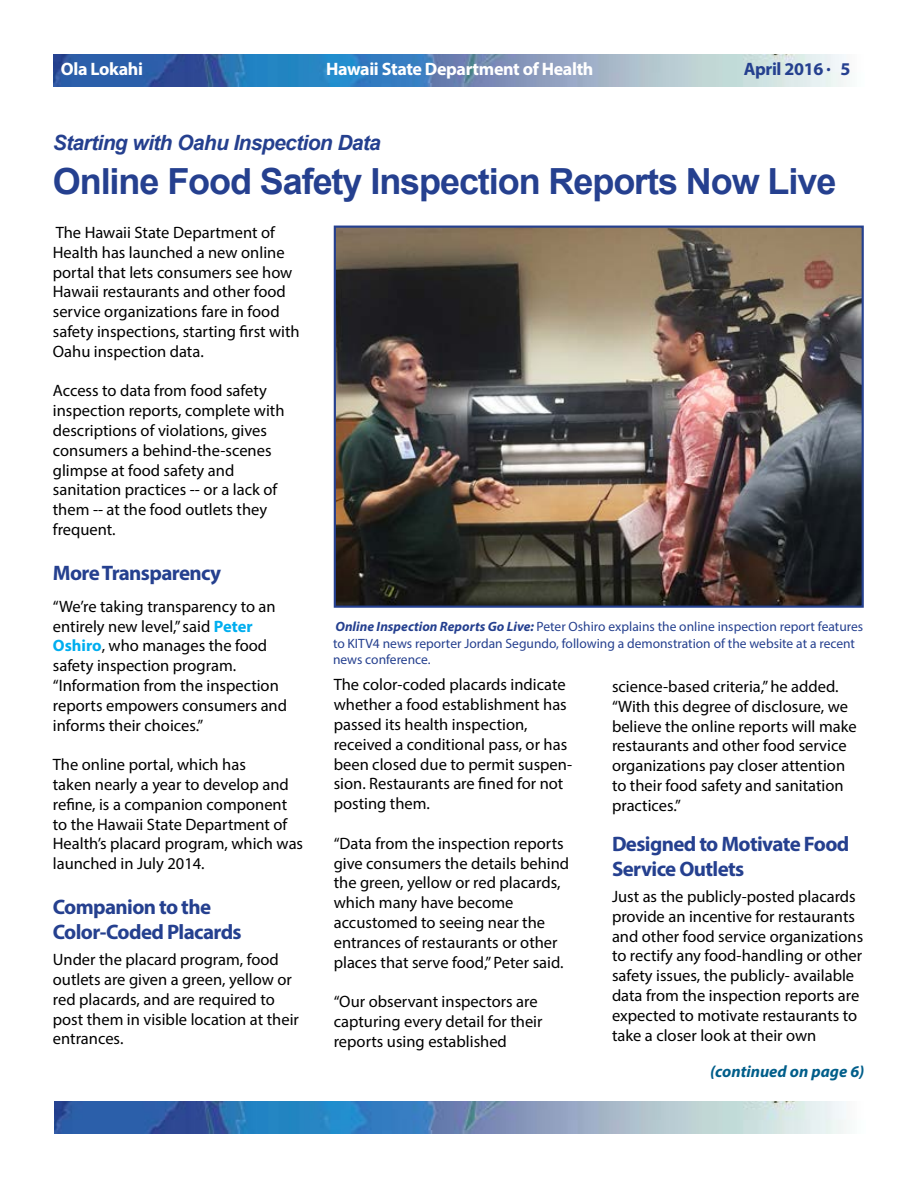
<style>
.page{position:relative;width:918px;height:1188px;background:#fff}
.page>*{position:absolute;margin:0;border:0;box-sizing:border-box;transform-origin:0 0}
.t1{font:700 36px "Arial";letter-spacing:-.03em;color:#25408f}
.t2{font:700 21px/25.2px "Myriad Pro";letter-spacing:-.03em;color:#25408f}
.t3{font:italic 700 21px "Arial";letter-spacing:-.03em;color:#25408f}
.t4{font:700 18px "Myriad Pro";letter-spacing:-.02em;color:#fff}
.t5{font:700 18px "Myriad Pro";letter-spacing:-.02em;color:#25408f}
.t6{font:16.5px/19.8px "Myriad Pro";color:#000}
.t7{font:italic 700 16.5px "Myriad Pro";color:#005e8a}
.t8{font:13.5px/16.2px "Myriad Pro";color:#25408f}
.s1{font-weight:700;color:#00aeef}
.s2{font-weight:700;font-style:italic}
</style>
<div class="page">
<img style="left:53px;top:54px;width:793px;height:32px">
<img style="left:54px;top:1102px;width:792px;height:32px">
<img style="left:337px;top:229px;width:524px;height:376px">
<div style="left:334px;top:226px;width:530px;height:382px;border:2px solid #25408f"></div>
<p class="t4" style="left:61px;top:57px;width:84px">Ola Lokahi</p>
<p class="t4" style="left:326px;top:57px;width:269px">Hawaii State Department of Health</p>
<p class="t5" style="left:744px;top:57px;width:108px">April 2016 . 5</p>
<p class="t3" style="left:53px;top:129px;width:330px">Starting with Oahu Inspection Data</p>
<h1 class="t1" style="left:53px;top:157px;width:785px">Online Food Safety Inspection Reports Now Live</h1>
<p class="t6" style="left:53px;top:222px;width:248px">The Hawaii State Department of<br>Health has launched a new online portal that lets consumers see how<br>Hawaii restaurants and other food service organizations fare in food safety inspections, starting first with<br>Oahu inspection data.</p>
<p class="t6" style="left:53px;top:381px;width:233px">Access to data from food safety inspection reports, complete with descriptions of violations, gives consumers a behind-the-scenes glimpse at food safety and sanitation practices -- or a lack of them -- at the food outlets they frequent.</p>
<p class="t2" style="left:53px;top:560px;width:170px">More Transparency</p>
<p class="t6" style="left:53px;top:596px;width:236px">“We’re taking transparency to an entirely new level,” said <span class="s1">Peter<br>Oshiro</span>, who manages the food safety inspection program. “Information from the inspection reports empowers consumers and informs their choices.”</p>
<p class="t6" style="left:53px;top:754px;width:252px">The online portal, which has<br>taken nearly a year to develop and refine, is a companion component to the Hawaii State Department of<br>Health’s placard program, which was launched in July 2014.</p>
<p class="t2" style="left:53px;top:894px;width:190px">Companion to the<br>Color-Coded Placards</p>
<p class="t6" style="left:53px;top:949px;width:248px">Under the placard program, food outlets are given a green, yellow or red placards, and are required to post them in visible location at their entrances.</p>
<p class="t8" style="left:333px;top:619px;width:532px"><span class="s2">Online Inspection Reports Go Live:</span> Peter Oshiro explains the online inspection report features to KITV4 news reporter Jordan Segundo, following a demonstration of the website at a recent news conference.</p>
<p class="t6" style="left:334px;top:675px;width:240px">The color-coded placards indicate whether a food establishment has passed its health inspection, received a conditional pass, or has been closed due to permit suspen&shy;sion. Restaurants are fined for not posting them.</p>
<p class="t6" style="left:334px;top:833px;width:237px">“Data from the inspection reports give consumers the details behind the green, yellow or red placards, which many have become accustomed to seeing near the entrances of restaurants or other places that serve food,” Peter said.</p>
<p class="t6" style="left:334px;top:992px;width:210px">“Our observant inspectors are capturing every detail for their reports using established</p>
<p class="t6" style="left:612px;top:676px;width:246px">science-based criteria,” he added. “With this degree of disclosure, we believe the online reports will make restaurants and other food service organizations pay closer attention to their food safety and sanitation practices.”</p>
<p class="t2" style="left:612px;top:831px;width:239px">Designed to Motivate Food<br>Service Outlets</p>
<p class="t6" style="left:612px;top:886px;width:253px">Just as the publicly-posted placards provide an incentive for restaurants and other food service organizations to rectify any food-handling or other safety issues, the publicly- available data from the inspection reports are expected to motivate restaurants to take a closer look at their own</p>
<p class="t7" style="left:710px;top:1061px;width:156px">(continued on page 6)</p>
</div>
